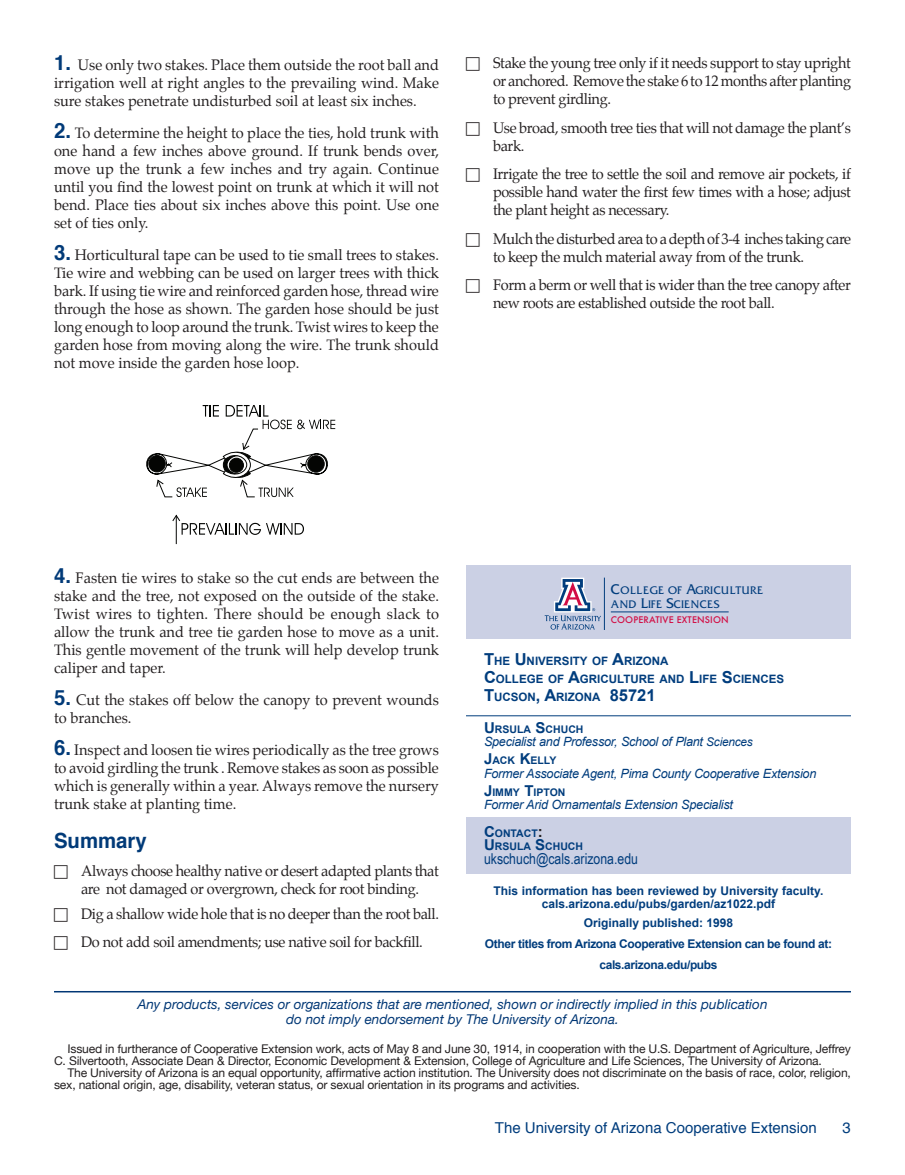
<style>
.page{position:relative;width:905px;height:1175px;background:#fff}
.page>*{position:absolute;margin:0;border:0;box-sizing:border-box;transform-origin:0 0}
.Body_text{font:700 21px "Helvetica";color:#013a78}
.Subhead_1{font:15px/18px "Palatino";letter-spacing:-.025em;color:#231f20;text-align:justify}
.Subhead_1-2{font:15px/18px "Palatino";color:#231f20}
.t1{font:15px "Helvetica";color:#013d7d}
.t2{font:15px "Arial Narrow";color:#013d7d}
.t3{font:700 15px "Arial";color:#231f20}
.Subhead_1-3{font:italic 13.5px "Helvetica Neue";color:#013775}
.t4{font:italic 12.75px "Arial";letter-spacing:-.02em;color:#013d7d}
.t5{font:12px/12px "Helvetica Neue";letter-spacing:-.01em;color:#231f20}
.t6{font:700 12px "Arial";color:#013d7d}
.t7{font:700 12px "Arial";letter-spacing:-.03em;color:#013d7d}
.t8{font:700 11.55px "Arial";color:#013d7d}
.t9{font:11.55px/13.4px "Friz Quadrata Std";letter-spacing:.05em;color:#013d7d}
.t10{font:700 10.5px "Arial";color:#013d7d}
.t11{font:500 8.85px "Futura";letter-spacing:.015em;color:#d20d44}
.s1{font-family:"Helvetica";font-weight:700;font-size:21px;color:#013a78}
.s2{font-size:14.7px}
.s3{font-size:16.5px}
.s4{font-size:15px}
.s5{font-size:12px}
</style>
<div class="page">
<svg style="left:146px;top:405px;width:189px;height:92px"></svg>
<svg style="left:172px;top:514px;width:132px;height:30px"></svg>
<div style="left:466px;top:817px;width:384px;height:56px;background:#cbd0e4"></div>
<div style="left:466px;top:565px;width:384px;height:74px;background:#cbd0e4"></div>
<hr style="left:466px;top:715px;width:384px;height:1px;background:#013d7d">
<hr style="left:54px;top:991px;width:796px;height:1px;background:#013775">
<hr style="left:604px;top:577px;width:1px;height:52px;background:#013d7d">
<hr style="left:611px;top:611px;width:117px;height:1px;background:#013d7d">
<svg style="left:544px;top:577px;width:57px;height:52px"></svg>
<p class="Subhead_1" style="left:54px;top:56px;width:386px"><span class="s1">1.</span> Use only two stakes. Place them outside the root ball and irrigation well at right angles to the prevailing wind. Make sure stakes penetrate undisturbed soil at least six inches.</p>
<p class="Subhead_1" style="left:54px;top:124px;width:386px"><span class="s1">2.</span> To determine the height to place the ties, hold trunk with one hand a few inches above ground. If trunk bends over, move up the trunk a few inches and try again. Continue until you find the lowest point on trunk at which it will not bend. Place ties about six inches above this point. Use one set of ties only.</p>
<p class="Subhead_1" style="left:54px;top:245px;width:386px"><span class="s1">3.</span> Horticultural tape can be used to tie small trees to stakes.<br>Tie wire and webbing can be used on larger trees with thick bark. If using tie wire and reinforced garden hose, thread wire through the hose as shown. The garden hose should be just long enough to loop around the trunk. Twist wires to keep the garden hose from moving along the wire. The trunk should not move inside the garden hose loop.</p>
<p class="Subhead_1" style="left:493px;top:54px;width:359px">Stake the young tree only if it needs support to stay upright or anchored. Remove the stake 6 to 12 months after planting to prevent girdling.</p>
<p class="Subhead_1" style="left:493px;top:119px;width:359px">Use broad, smooth tree ties that will not damage the plant’s bark.</p>
<p class="Subhead_1" style="left:493px;top:165px;width:359px">Irrigate the tree to settle the soil and remove air pockets, if possible hand water the first few times with a hose; adjust the plant height as necessary.</p>
<p class="Subhead_1" style="left:493px;top:229px;width:359px">Mulch the disturbed area to a depth of 3-4 inches taking care to keep the mulch material away from of the trunk.</p>
<p class="Subhead_1" style="left:493px;top:276px;width:359px">Form a berm or well that is wider than the tree canopy after new roots are established outside the root ball.</p>
<p class="Subhead_1" style="left:54px;top:569px;width:386px"><span class="s1">4.</span> Fasten tie wires to stake so the cut ends are between the stake and the tree, not exposed on the outside of the stake.<br>Twist wires to tighten. There should be enough slack to allow the trunk and tree tie garden hose to move as a unit.<br>This gentle movement of the trunk will help develop trunk caliper and taper.</p>
<p class="Subhead_1-2" style="left:54px;top:691px;width:386px"><span class="s1">5.</span> Cut the stakes off below the canopy to prevent wounds to branches.</p>
<p class="Subhead_1" style="left:54px;top:740px;width:386px"><span class="s1">6.</span> Inspect and loosen tie wires periodically as the tree grows to avoid girdling the trunk . Remove stakes as soon as possible which is generally within a year. Always remove the nursery trunk stake at planting time.</p>
<p class="Body_text" style="left:54px;top:823px;width:94px">Summary</p>
<p class="Subhead_1" style="left:81px;top:862px;width:359px">Always choose healthy native or desert adapted plants that are not damaged or overgrown, check for root binding.</p>
<p class="Subhead_1" style="left:81px;top:904px;width:359px">Dig a shallow wide hole that is no deeper than the root ball.</p>
<p class="Subhead_1" style="left:81px;top:933px;width:343px">Do not add soil amendments; use native soil for backfill.</p>
<p class="t9" style="left:611px;top:584px;width:154px"><span class="s2">C</span>OLLEGE OF <span class="s2">A</span>GRICULTURE<br>AND <span class="s2">L</span>IFE <span class="s2">S</span>CIENCES</p>
<p class="t11" style="left:611px;top:613px;width:119px">COOPERATIVE EXTENSION</p>
<p class="t8" style="left:484px;top:653px;width:186px"><span class="s3">T</span>HE <span class="s3">U</span>NIVERSITY OF <span class="s3">A</span>RIZONA</p>
<p class="t8" style="left:484px;top:671px;width:301px"><span class="s3">C</span>OLLEGE OF <span class="s3">A</span>GRICU LTU RE AND <span class="s3">L</span>IFE <span class="s3">S</span>CIENCES</p>
<p class="t8" style="left:484px;top:689px;width:173px"><span class="s3">T</span>UCSON<span class="s3">, A</span>RIZONA <span class="s3">85721</span></p>
<p class="t10" style="left:484px;top:722px;width:101px"><span class="s4">U</span>RSULA <span class="s4">S</span>CHUCH</p>
<p class="t4" style="left:484px;top:733px;width:270px">Specialist and Professor, School of Plant <span class="s5">Sciences</span></p>
<p class="t10" style="left:484px;top:754px;width:74px"><span class="s4">J</span>ACK <span class="s4">K</span>ELLY</p>
<p class="t4" style="left:484px;top:765px;width:334px">Former Associate Agent, Pima County Cooperative Extension</p>
<p class="t10" style="left:484px;top:785px;width:83px"><span class="s4">J</span>IMMY <span class="s4">T</span>IPTON</p>
<p class="t4" style="left:484px;top:796px;width:250px">Former Arid Ornamentals Extension Specialist</p>
<p class="t10" style="left:484px;top:826px;width:35px"><span class="s4">C</span>ONTACT</p>
<p class="t3" style="left:538px;top:821px;width:6px">:</p>
<p class="t10" style="left:484px;top:839px;width:101px"><span class="s4">U</span>RSULA <span class="s4">S</span>CHUCH</p>
<p class="t2" style="left:484px;top:847px;width:156px">ukschuch@cals.arizona.edu</p>
<p class="t6" style="left:493px;top:883px;width:331px">This information has been reviewed by University faculty.</p>
<p class="t6" style="left:541px;top:895px;width:235px">cals.arizona.edu/pubs/garden/az1022.pdf</p>
<p class="t6" style="left:583px;top:915px;width:151px">Originally published: 1998</p>
<p class="t7" style="left:485px;top:936px;width:348px">Other titles from Arizona Cooperative Extension can be found at:</p>
<p class="t7" style="left:599px;top:956px;width:120px">cals.arizona.edu/pubs</p>
<p class="Subhead_1-3" style="left:137px;top:994px;width:631px">Any products, services or organizations that are mentioned, shown or indirectly implied in this publication</p>
<p class="Subhead_1-3" style="left:286px;top:1009px;width:334px">do not imply endorsement by The University of Arizona.</p>
<p class="t5" style="left:54px;top:1043px;width:798px;text-indent:14px">Issued in furtherance of Cooperative Extension work, acts of May 8 and June 30, 1914, in cooperation with the U.S. Department of Agriculture, Jeffrey<br>C. Silvertooth, Associate Dean &amp; Director, Economic Development &amp; Extension, College of Agriculture and Life Sciences, The University of Arizona.</p>
<p class="t5" style="left:54px;top:1067px;width:798px;text-indent:14px">The University of Arizona is an equal opportunity, affirmative action institution. The University does not discriminate on the basis of race, color, religion, sex, national origin, age, disability, veteran status, or sexual orientation in its programs and activities.</p>
<p class="t1" style="left:495px;top:1115px;width:323px">The University of Arizona Cooperative Extension</p>
<p class="t1" style="left:842px;top:1116px;width:10px">3</p>
</div>
